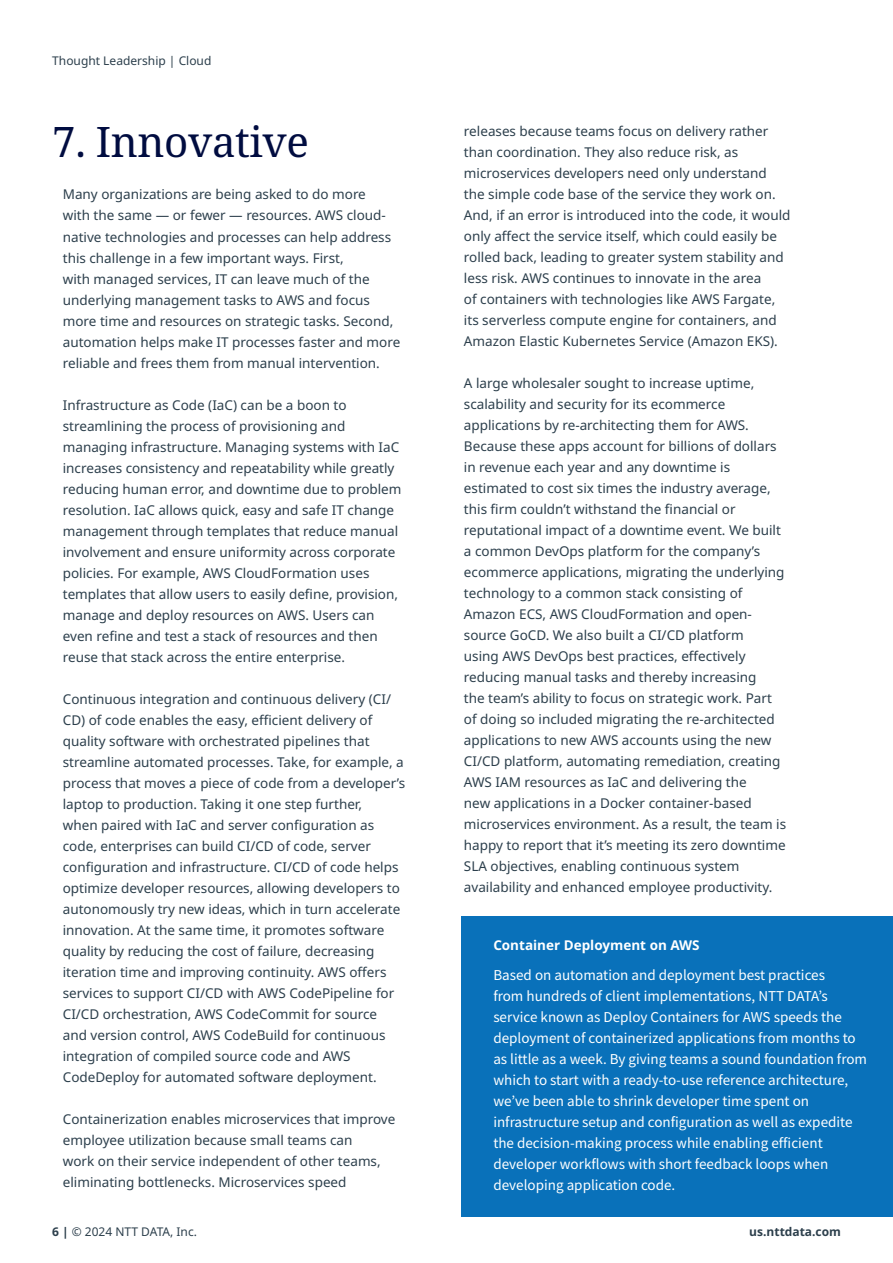
<style>
.page{position:relative;width:893px;height:1263px;background:#fff}
.page>*{position:absolute;margin:0;border:0;box-sizing:border-box;transform-origin:0 0}
.t1{font:42px "Noto Serif";letter-spacing:-.01em;color:#000c40}
.t2{font:13.5px/21px "Noto Sans";color:#2c3f4c}
.t3{font:13.5px/21px "Noto Sans CJ Kjp";color:#fff}
.t4{font:700 13.5px "Noto Sans";color:#fff}
.t5{font:12px "Noto Sans";color:#2c3f4c}
.t6{font:700 12px "Noto Sans";color:#2c3f4c}
.s1{font-weight:700}
</style>
<div class="page">
<div style="left:462px;top:916px;width:431px;height:300px;background:#0971ba"></div>
<p class="t5" style="left:52px;top:54px;width:161px">Thought Leadership | Cloud</p>
<h1 class="t1" style="left:52px;top:113px;width:258px">7. Innovative</h1>
<p class="t2" style="left:63px;top:184px;width:339px">Many organizations are being asked to do more<br>with the same — or fewer — resources. AWS cloud&shy;native technologies and processes can help address this challenge in a few important ways. First,<br>with managed services, IT can leave much of the underlying management tasks to AWS and focus more time and resources on strategic tasks. Second, automation helps make IT processes faster and more reliable and frees them from manual intervention.</p>
<p class="t2" style="left:63px;top:394px;width:340px">Infrastructure as Code (IaC) can be a boon to streamlining the process of provisioning and managing infrastructure. Managing systems with IaC increases consistency and repeatability while greatly reducing human error, and downtime due to problem resolution. IaC allows quick, easy and safe IT change management through templates that reduce manual involvement and ensure uniformity across corporate policies. For example, AWS CloudFormation uses templates that allow users to easily define, provision, manage and deploy resources on AWS. Users can even refine and test a stack of resources and then reuse that stack across the entire enterprise.</p>
<p class="t2" style="left:63px;top:688px;width:344px">Continuous integration and continuous delivery (CI/ CD) of code enables the easy, efficient delivery of quality software with orchestrated pipelines that streamline automated processes. Take, for example, a process that moves a piece of code from a developer’s laptop to production. Taking it one step further,<br>when paired with IaC and server configuration as code, enterprises can build CI/CD of code, server configuration and infrastructure. CI/CD of code helps optimize developer resources, allowing developers to autonomously try new ideas, which in turn accelerate innovation. At the same time, it promotes software quality by reducing the cost of failure, decreasing iteration time and improving continuity. AWS offers services to support CI/CD with AWS CodePipeline for CI/CD orchestration, AWS CodeCommit for source<br>and version control, AWS CodeBuild for continuous integration of compiled source code and AWS CodeDeploy for automated software deployment.</p>
<p class="t2" style="left:63px;top:1109px;width:334px">Containerization enables microservices that improve employee utilization because small teams can<br>work on their service independent of other teams, eliminating bottlenecks. Microservices speed</p>
<p class="t5" style="left:52px;top:1225px;width:146px"><span class="s1">6 |</span> © 2024 NTT DATA, Inc.</p>
<p class="t2" style="left:464px;top:121px;width:328px">releases because teams focus on delivery rather than coordination. They also reduce risk, as microservices developers need only understand the simple code base of the service they work on.<br>And, if an error is introduced into the code, it would only affect the service itself, which could easily be rolled back, leading to greater system stability and less risk. AWS continues to innovate in the area<br>of containers with technologies like AWS Fargate, its serverless compute engine for containers, and Amazon Elastic Kubernetes Service (Amazon EKS).</p>
<p class="t2" style="left:464px;top:373px;width:324px">A large wholesaler sought to increase uptime, scalability and security for its ecommerce applications by re-architecting them for AWS.<br>Because these apps account for billions of dollars in revenue each year and any downtime is estimated to cost six times the industry average, this firm couldn’t withstand the financial or reputational impact of a downtime event. We built a common DevOps platform for the company’s ecommerce applications, migrating the underlying technology to a common stack consisting of Amazon ECS, AWS CloudFormation and open&shy;source GoCD. We also built a CI/CD platform<br>using AWS DevOps best practices, effectively reducing manual tasks and thereby increasing<br>the team’s ability to focus on strategic work. Part of doing so included migrating the re-architected applications to new AWS accounts using the new CI/CD platform, automating remediation, creating AWS IAM resources as IaC and delivering the<br>new applications in a Docker container-based microservices environment. As a result, the team is happy to report that it’s meeting its zero downtime SLA objectives, enabling continuous system availability and enhanced employee productivity.</p>
<p class="t4" style="left:493px;top:938px;width:208px">Container Deployment on AWS</p>
<p class="t3" style="left:493px;top:965px;width:375px">Based on automation and deployment best practices<br>from hundreds of client implementations, NTT DATA’s service known as Deploy Containers for AWS speeds the deployment of containerized applications from months to as little as a week. By giving teams a sound foundation from which to start with a ready-to-use reference architecture, we’ve been able to shrink developer time spent on infrastructure setup and configuration as well as expedite the decision-making process while enabling efficient developer workflows with short feedback loops when developing application code.</p>
<p class="t6" style="left:749px;top:1225px;width:93px">us.nttdata.com</p>
</div>
